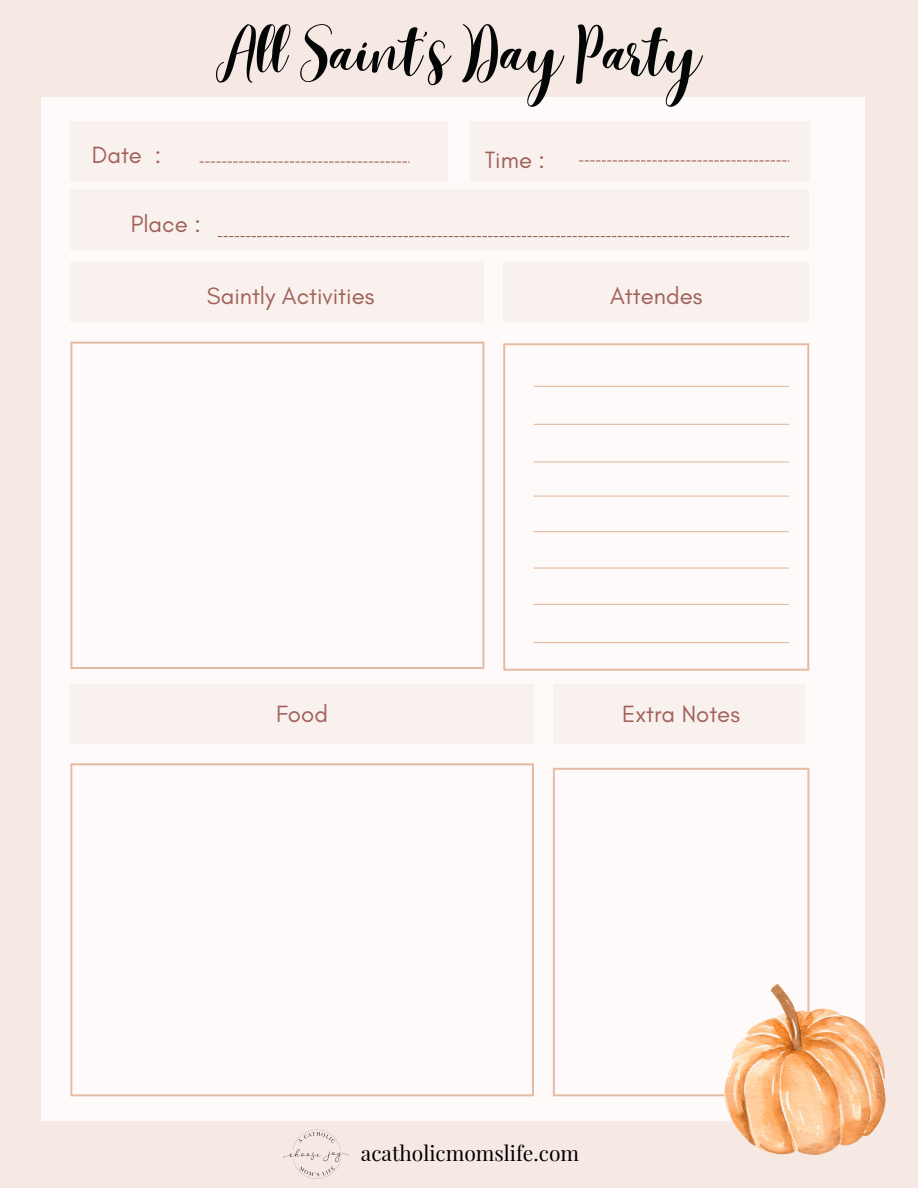
<style>
.page{position:relative;width:918px;height:1188px;background:#f6e9e4}
.page>*{position:absolute;margin:0;border:0;box-sizing:border-box;transform-origin:0 0}
.t1{font:300 51px "Best";color:#040606}
.t2{font:24px "Glacial Indifference";color:#a26159}
.t3{font:21px "Playfair Display";color:#000}
</style>
<div class="page">
<div style="left:42px;top:97px;width:823px;height:1024px;background:#fff"></div>
<div style="left:70px;top:122px;width:378px;height:60px;background:#f9f1ee"></div>
<div style="left:71px;top:189px;width:738px;height:61px;background:#f9f1ee"></div>
<div style="left:470px;top:122px;width:340px;height:60px;background:#f9f1ee"></div>
<svg style="left:199px;top:162px;width:211px;height:1px"></svg>
<svg style="left:218px;top:236px;width:571px;height:1px"></svg>
<svg style="left:579px;top:160px;width:210px;height:2px"></svg>
<div style="left:70px;top:262px;width:414px;height:60px;background:#f9f1ee"></div>
<div style="left:70px;top:684px;width:464px;height:59px;background:#f9f1ee"></div>
<div style="left:503px;top:262px;width:306px;height:60px;background:#f9f1ee"></div>
<div style="left:553px;top:684px;width:252px;height:59px;background:#f9f1ee"></div>
<svg style="left:70px;top:342px;width:414px;height:327px"></svg>
<svg style="left:503px;top:343px;width:306px;height:328px"></svg>
<svg style="left:553px;top:768px;width:256px;height:328px"></svg>
<svg style="left:70px;top:763px;width:464px;height:333px"></svg>
<hr style="left:534px;top:461px;width:255px;height:1px;background:#e4baa2">
<hr style="left:534px;top:496px;width:255px;height:1px;background:#e4baa2">
<hr style="left:534px;top:531px;width:255px;height:1px;background:#e4baa2">
<hr style="left:534px;top:642px;width:255px;height:1px;background:#e4baa2">
<hr style="left:534px;top:567px;width:255px;height:2px;background:#e4baa2">
<hr style="left:534px;top:386px;width:255px;height:1px;background:#e4baa2">
<hr style="left:534px;top:604px;width:255px;height:1px;background:#e4baa2">
<hr style="left:534px;top:424px;width:255px;height:1px;background:#e4baa2">
<img style="left:725px;top:985px;width:161px;height:170px">
<img style="left:283px;top:1130px;width:66px;height:49px">
<p class="t2" style="left:92px;top:141px;width:71px">Date :</p>
<h1 class="t1" style="left:216px;top:22px;width:487px">All Saint's Day Party</h1>
<p class="t2" style="left:485px;top:145px;width:62px">Time :</p>
<p class="t2" style="left:131px;top:209px;width:72px">Place :</p>
<p class="t2" style="left:207px;top:281px;width:169px">Saintly Activities</p>
<p class="t2" style="left:610px;top:281px;width:94px">Attendes</p>
<p class="t2" style="left:276px;top:699px;width:54px">Food</p>
<p class="t2" style="left:622px;top:699px;width:119px">Extra Notes</p>
<p class="t3" style="left:361px;top:1139px;width:220px">acatholicmomslife.com</p>
</div>
